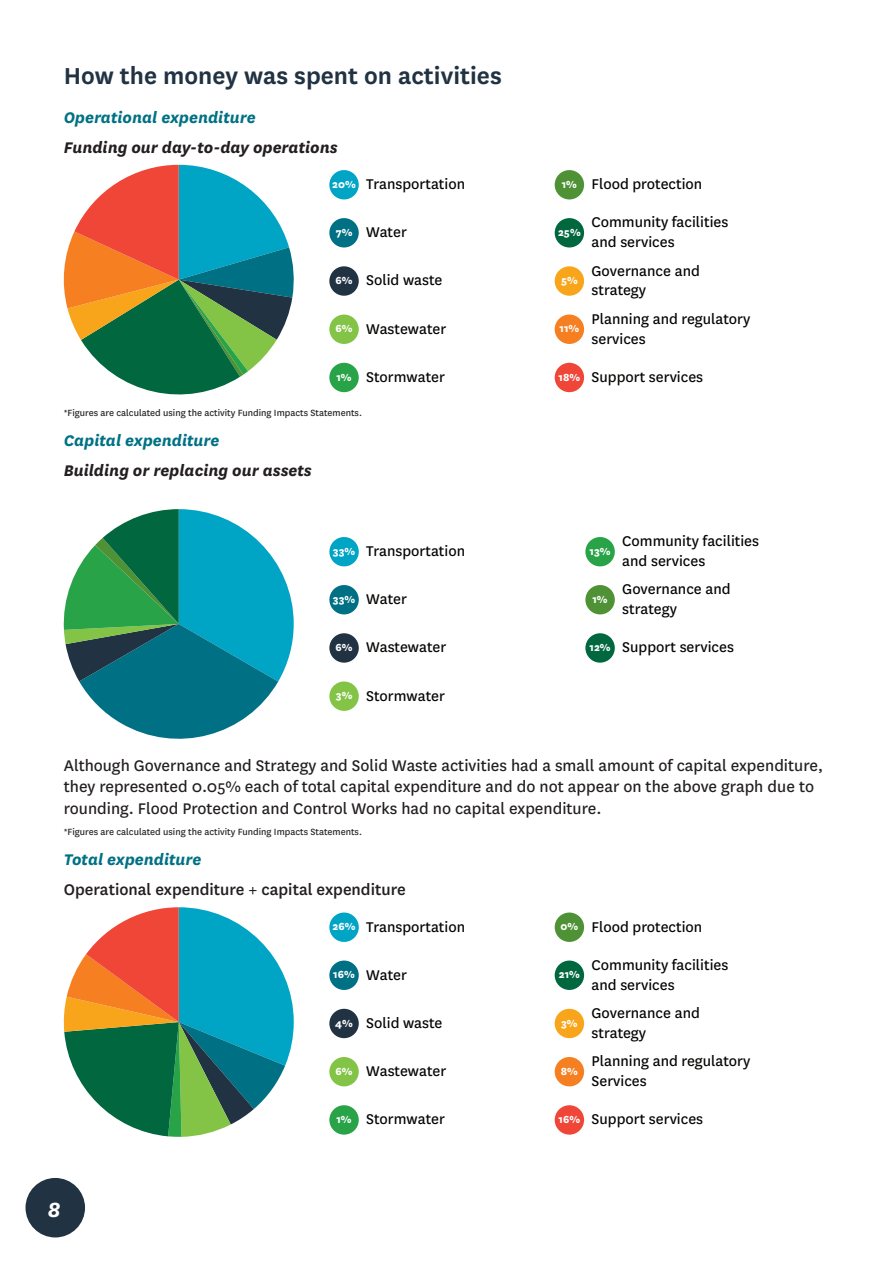
<style>
.page{position:relative;width:893px;height:1263px;background:#fff}
.page>*{position:absolute;margin:0;border:0;box-sizing:border-box;transform-origin:0 0}
.Heading_Two{font:600 27px "National";color:#213242}
.t1{font:italic 700 24px "National";color:#fff}
.Body{font:18px/21.6px "National";color:#231f20}
.Heading_five{font:italic 700 18px "National";color:#231f20}
.Heading_three{font:italic 700 18px "National";color:#007184}
.Heading_four{font:500 18px "National";color:#231f20}
.t2{font:16.5px/19.8px "National";color:#050504}
.t3{font:800 12px "National";color:#fff}
.Note{font:10.5px "National";color:#231f20}
.s1{font-weight:800;font-size:12px;color:#fff}
</style>
<div class="page">
<div style="left:555px;top:218px;width:29px;height:29px;background:#00673e;border-radius:50%"></div>
<div style="left:329px;top:170px;width:30px;height:29px;background:#00a5c6;border-radius:50%"></div>
<div style="left:329px;top:218px;width:30px;height:29px;background:#007184;border-radius:50%"></div>
<div style="left:329px;top:266px;width:30px;height:30px;background:#213242;border-radius:50%"></div>
<div style="left:329px;top:315px;width:30px;height:29px;background:#83c447;border-radius:50%"></div>
<div style="left:329px;top:363px;width:30px;height:29px;background:#29a347;border-radius:50%"></div>
<div style="left:555px;top:315px;width:29px;height:29px;background:#f57f21;border-radius:50%"></div>
<div style="left:555px;top:363px;width:29px;height:29px;background:#ef4637;border-radius:50%"></div>
<div style="left:555px;top:170px;width:29px;height:29px;background:#4f9236;border-radius:50%"></div>
<div style="left:555px;top:266px;width:29px;height:30px;background:#f9a51b;border-radius:50%"></div>
<svg style="left:64px;top:165px;width:230px;height:229px"></svg>
<svg style="left:64px;top:509px;width:230px;height:230px"></svg>
<div style="left:585px;top:585px;width:30px;height:29px;background:#4f9236;border-radius:50%"></div>
<div style="left:329px;top:537px;width:30px;height:29px;background:#00a5c6;border-radius:50%"></div>
<div style="left:329px;top:585px;width:30px;height:29px;background:#007184;border-radius:50%"></div>
<div style="left:329px;top:633px;width:30px;height:30px;background:#213242;border-radius:50%"></div>
<div style="left:329px;top:681px;width:30px;height:30px;background:#83c447;border-radius:50%"></div>
<div style="left:585px;top:537px;width:30px;height:29px;background:#29a347;border-radius:50%"></div>
<div style="left:585px;top:633px;width:30px;height:30px;background:#00673e;border-radius:50%"></div>
<div style="left:555px;top:960px;width:29px;height:30px;background:#00673e;border-radius:50%"></div>
<div style="left:329px;top:912px;width:30px;height:30px;background:#00a5c6;border-radius:50%"></div>
<div style="left:329px;top:960px;width:30px;height:30px;background:#007184;border-radius:50%"></div>
<div style="left:329px;top:1009px;width:30px;height:29px;background:#213242;border-radius:50%"></div>
<div style="left:329px;top:1057px;width:30px;height:29px;background:#83c447;border-radius:50%"></div>
<div style="left:329px;top:1105px;width:30px;height:29px;background:#29a347;border-radius:50%"></div>
<div style="left:555px;top:1057px;width:29px;height:29px;background:#f57f21;border-radius:50%"></div>
<div style="left:555px;top:1105px;width:29px;height:29px;background:#ef4637;border-radius:50%"></div>
<div style="left:555px;top:912px;width:29px;height:30px;background:#4f9236;border-radius:50%"></div>
<div style="left:555px;top:1009px;width:29px;height:29px;background:#f9a51b;border-radius:50%"></div>
<svg style="left:64px;top:907px;width:230px;height:230px"></svg>
<div style="left:26px;top:1178px;width:59px;height:59px;background:#213242;border-radius:50%"></div>
<p class="Heading_Two" style="left:64px;top:57px;width:439px">How the money was spent on activities</p>
<p class="Heading_three" style="left:64px;top:105px;width:193px">Operational expenditure</p>
<p class="Heading_five" style="left:64px;top:135px;width:275px">Funding our day-to-day operations</p>
<p class="t3" style="left:332px;top:176px;width:25px">20%</p>
<p class="t2" style="left:592px;top:173px;width:112px">Flood protection</p>
<p class="t3" style="left:336px;top:224px;width:18px">7%</p>
<p class="t3" style="left:335px;top:272px;width:19px">6%</p>
<p class="t2" style="left:366px;top:173px;width:100px">Transportation</p>
<p class="t2" style="left:366px;top:221px;width:42px">Water</p>
<p class="t2" style="left:366px;top:270px;width:78px">Solid waste</p>
<p class="t2" style="left:366px;top:318px;width:82px">Wastewater</p>
<p class="t3" style="left:562px;top:176px;width:17px">1%</p>
<p class="t2" style="left:592px;top:212px;width:138px">Community facilities and services</p>
<p class="t3" style="left:558px;top:224px;width:24px">25%</p>
<p class="t2" style="left:592px;top:260px;width:110px">Governance and strategy</p>
<p class="t3" style="left:561px;top:272px;width:18px">5%</p>
<p class="t2" style="left:592px;top:308px;width:160px">Planning and regulatory services</p>
<p class="t3" style="left:335px;top:320px;width:19px">6%</p>
<p class="t2" style="left:336px;top:366px;width:110px"><span class="s1">1%</span> Stormwater</p>
<p class="t3" style="left:560px;top:320px;width:21px">11%</p>
<p class="t2" style="left:559px;top:366px;width:146px"><span class="s1">18%</span> Support services</p>
<p class="Note" style="left:64px;top:405px;width:300px">*Figures are calculated using the activity Funding Impacts Statements.</p>
<p class="Heading_three" style="left:64px;top:428px;width:157px">Capital expenditure</p>
<p class="Heading_five" style="left:64px;top:458px;width:249px">Building or replacing our assets</p>
<p class="t3" style="left:333px;top:543px;width:24px">33%</p>
<p class="t3" style="left:333px;top:591px;width:24px">33%</p>
<p class="t3" style="left:336px;top:639px;width:19px">6%</p>
<p class="t3" style="left:336px;top:687px;width:18px">3%</p>
<p class="t2" style="left:366px;top:540px;width:100px">Transportation</p>
<p class="t2" style="left:366px;top:588px;width:42px">Water</p>
<p class="t2" style="left:366px;top:637px;width:82px">Wastewater</p>
<p class="t2" style="left:366px;top:685px;width:80px">Stormwater</p>
<p class="t3" style="left:590px;top:543px;width:22px">13%</p>
<p class="t3" style="left:592px;top:591px;width:17px">1%</p>
<p class="t2" style="left:622px;top:530px;width:138px">Community facilities and services</p>
<p class="t2" style="left:622px;top:578px;width:110px">Governance and strategy</p>
<p class="t2" style="left:590px;top:637px;width:146px"><span class="s1">12%</span> Support services</p>
<p class="Body" style="left:64px;top:753px;width:761px">Although Governance and Strategy and Solid Waste activities had a small amount of capital expenditure, they represented 0.05% each of total capital expenditure and do not appear on the above graph due to rounding. Flood Protection and Control Works had no capital expenditure.</p>
<p class="Note" style="left:64px;top:825px;width:300px">*Figures are calculated using the activity Funding Impacts Statements.</p>
<p class="Heading_three" style="left:64px;top:847px;width:139px">Total expenditure</p>
<p class="Heading_four" style="left:64px;top:877px;width:343px">Operational expenditure + capital expenditure</p>
<h2 class="t1" style="left:48px;top:1193px;width:14px">8</h2>
<p class="t3" style="left:333px;top:918px;width:24px">26%</p>
<p class="t2" style="left:592px;top:916px;width:112px">Flood protection</p>
<p class="t3" style="left:333px;top:966px;width:23px">16%</p>
<p class="t2" style="left:366px;top:916px;width:100px">Transportation</p>
<p class="t2" style="left:366px;top:964px;width:42px">Water</p>
<p class="t2" style="left:366px;top:1012px;width:78px">Solid waste</p>
<p class="t2" style="left:366px;top:1060px;width:82px">Wastewater</p>
<p class="t3" style="left:560px;top:918px;width:19px">0%</p>
<p class="t2" style="left:592px;top:954px;width:138px">Community facilities and services</p>
<p class="t3" style="left:559px;top:966px;width:23px">21%</p>
<p class="t2" style="left:592px;top:1002px;width:110px">Governance and strategy</p>
<p class="t3" style="left:335px;top:1014px;width:19px">4%</p>
<p class="t3" style="left:336px;top:1062px;width:19px">6%</p>
<p class="t2" style="left:336px;top:1108px;width:110px"><span class="s1">1%</span> Stormwater</p>
<p class="t3" style="left:561px;top:1014px;width:18px">3%</p>
<p class="t2" style="left:592px;top:1050px;width:160px">Planning and regulatory<br>Services</p>
<p class="t3" style="left:561px;top:1062px;width:19px">8%</p>
<p class="t2" style="left:559px;top:1108px;width:146px"><span class="s1">16%</span> Support services</p>
</div>
